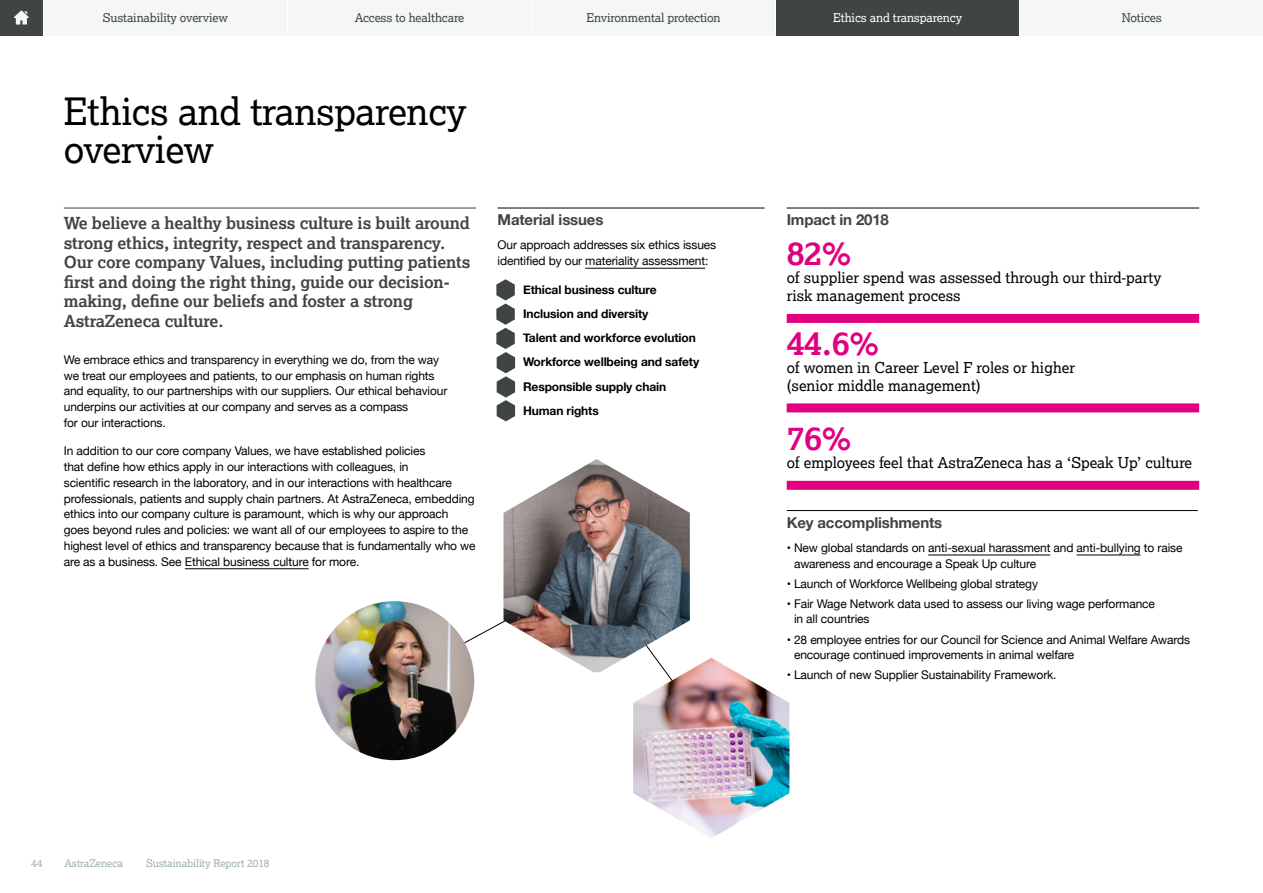
<style>
.page{position:relative;width:1263px;height:893px;background:#fff}
.page>*{position:absolute;margin:0;border:0;box-sizing:border-box;transform-origin:0 0}
.t1{font:37.5px/37.5px "Lexia";letter-spacing:-.01em;color:#000}
.t2{font:700 33px "Lexia";color:#e1007f}
.t3{font:700 16.5px/19.5px "Lexia";letter-spacing:-.01em;color:#3f4444}
.t4{font:15px/18px "Lexia";color:#000}
.t5{font:700 15px "Helvetica Neue";letter-spacing:-.01em;color:#3f4444}
.t6{font:12px/15.8px "Helvetica Neue";letter-spacing:-.01em;color:#000}
.t7{font:700 12px/24.3px "Helvetica Neue";letter-spacing:-.01em;color:#000}
.t8{font:12px "Lexia";letter-spacing:-.01em;color:#3f4444}
.t9{font:12px "Lexia";letter-spacing:-.01em;color:#fff}
.t10{font:10.5px "Lexia";letter-spacing:-.01em;color:#9db0ac}
</style>
<div class="page">
<hr style="left:64px;top:208px;width:412px;height:1px;background:#3f4444">
<hr style="left:185px;top:568px;width:124px;height:1px;background:#000">
<hr style="left:787px;top:208px;width:412px;height:1px;background:#000">
<svg style="left:496px;top:279px;width:19px;height:142px"></svg>
<hr style="left:497px;top:208px;width:267px;height:1px;background:#000">
<hr style="left:585px;top:268px;width:120px;height:1px;background:#000">
<svg style="left:410px;top:602px;width:190px;height:71px"></svg>
<img style="left:503px;top:459px;width:187px;height:213px">
<img style="left:633px;top:658px;width:156px;height:180px">
<img style="left:315px;top:601px;width:159px;height:159px;border-radius:79px">
<div style="left:787px;top:314px;width:412px;height:9px;background:#e1007f"></div>
<div style="left:787px;top:403px;width:412px;height:9px;background:#e1007f"></div>
<div style="left:787px;top:481px;width:412px;height:9px;background:#e1007f"></div>
<hr style="left:787px;top:510px;width:411px;height:1px;background:#000">
<hr style="left:928px;top:555px;width:122px;height:1px;background:#000">
<hr style="left:1077px;top:555px;width:64px;height:1px;background:#000">
<div style="left:0;top:0;width:43px;height:35px;background:#3f4444"></div>
<svg style="left:14px;top:10px;width:15px;height:15px"></svg>
<div style="left:288px;top:0;width:243px;height:35px;background:#f5f7f7"></div>
<div style="left:776px;top:0;width:243px;height:35px;background:#3f4444"></div>
<div style="left:1020px;top:0;width:243px;height:35px;background:#f5f7f7"></div>
<div style="left:44px;top:0;width:243px;height:35px;background:#f5f7f7"></div>
<div style="left:532px;top:0;width:243px;height:35px;background:#f5f7f7"></div>
<p class="t8" style="left:103px;top:10px;width:127px">Sustainability overview</p>
<p class="t8" style="left:355px;top:10px;width:111px">Access to healthcare</p>
<p class="t8" style="left:586px;top:10px;width:136px">Environmental protection</p>
<p class="t9" style="left:833px;top:10px;width:130px">Ethics and transparency</p>
<p class="t8" style="left:1122px;top:10px;width:42px">Notices</p>
<h1 class="t1" style="left:64px;top:92px;width:404px">Ethics and transparency overview</h1>
<p class="t3" style="left:64px;top:213px;width:408px">We believe a healthy business culture is built around strong ethics, integrity, respect and transparency.<br>Our core company Values, including putting patients first and doing the right thing, guide our decision&shy;making, define our beliefs and foster a strong AstraZeneca culture.</p>
<p class="t6" style="left:64px;top:353px;width:385px">We embrace ethics and transparency in everything we do, from the way we treat our employees and patients, to our emphasis on human rights and equality, to our partnerships with our suppliers. Our ethical behaviour underpins our activities at our company and serves as a compass<br>for our interactions.</p>
<p class="t6" style="left:64px;top:444px;width:413px">In addition to our core company Values, we have established policies<br>that define how ethics apply in our interactions with colleagues, in<br>scientific research in the laboratory, and in our interactions with healthcare professionals, patients and supply chain partners. At AstraZeneca, embedding ethics into our company culture is paramount, which is why our approach goes beyond rules and policies: we want all of our employees to aspire to the highest level of ethics and transparency because that is fundamentally who we are as a business. See Ethical business culture for more.</p>
<p class="t5" style="left:497px;top:208px;width:107px">Material issues</p>
<p class="t5" style="left:787px;top:208px;width:104px">Impact in 2018</p>
<p class="t6" style="left:497px;top:238px;width:220px">Our approach addresses six ethics issues identified by our materiality assessment:</p>
<p class="t7" style="left:523px;top:278px;width:178px">Ethical business culture<br>Inclusion and diversity<br>Talent and workforce evolution<br>Workforce wellbeing and safety<br>Responsible supply chain<br>Human rights</p>
<h2 class="t2" style="left:787px;top:232px;width:66px">82%</h2>
<p class="t4" style="left:787px;top:268px;width:376px">of supplier spend was assessed through our third-party risk management process</p>
<h2 class="t2" style="left:787px;top:322px;width:94px">44.6%</h2>
<p class="t4" style="left:787px;top:358px;width:290px">of women in Career Level F roles or higher (senior middle management)</p>
<h2 class="t2" style="left:787px;top:417px;width:66px">76%</h2>
<p class="t4" style="left:787px;top:453px;width:407px">of employees feel that AstraZeneca has a ‘Speak Up’ culture</p>
<p class="t5" style="left:787px;top:511px;width:157px">Key accomplishments</p>
<p class="t6" style="left:794px;top:540px;width:390px;text-indent:-7px">• New global standards on anti-sexual harassment and anti-bullying to raise awareness and encourage a Speak Up culture</p>
<p class="t6" style="left:787px;top:576px;width:253px">• Launch of Workforce Wellbeing global strategy</p>
<p class="t6" style="left:794px;top:596px;width:362px;text-indent:-7px">• Fair Wage Network data used to assess our living wage performance in all countries</p>
<p class="t6" style="left:794px;top:632px;width:398px;text-indent:-7px">• 28 employee entries for our Council for Science and Animal Welfare Awards encourage continued improvements in animal welfare</p>
<p class="t6" style="left:787px;top:668px;width:271px">• Launch of new Supplier Sustainability Framework.</p>
<p class="t10" style="left:31px;top:857px;width:13px">44</p>
<p class="t10" style="left:64px;top:857px;width:60px">AstraZeneca</p>
<p class="t10" style="left:146px;top:857px;width:125px">Sustainability Report 2018</p>
</div>
